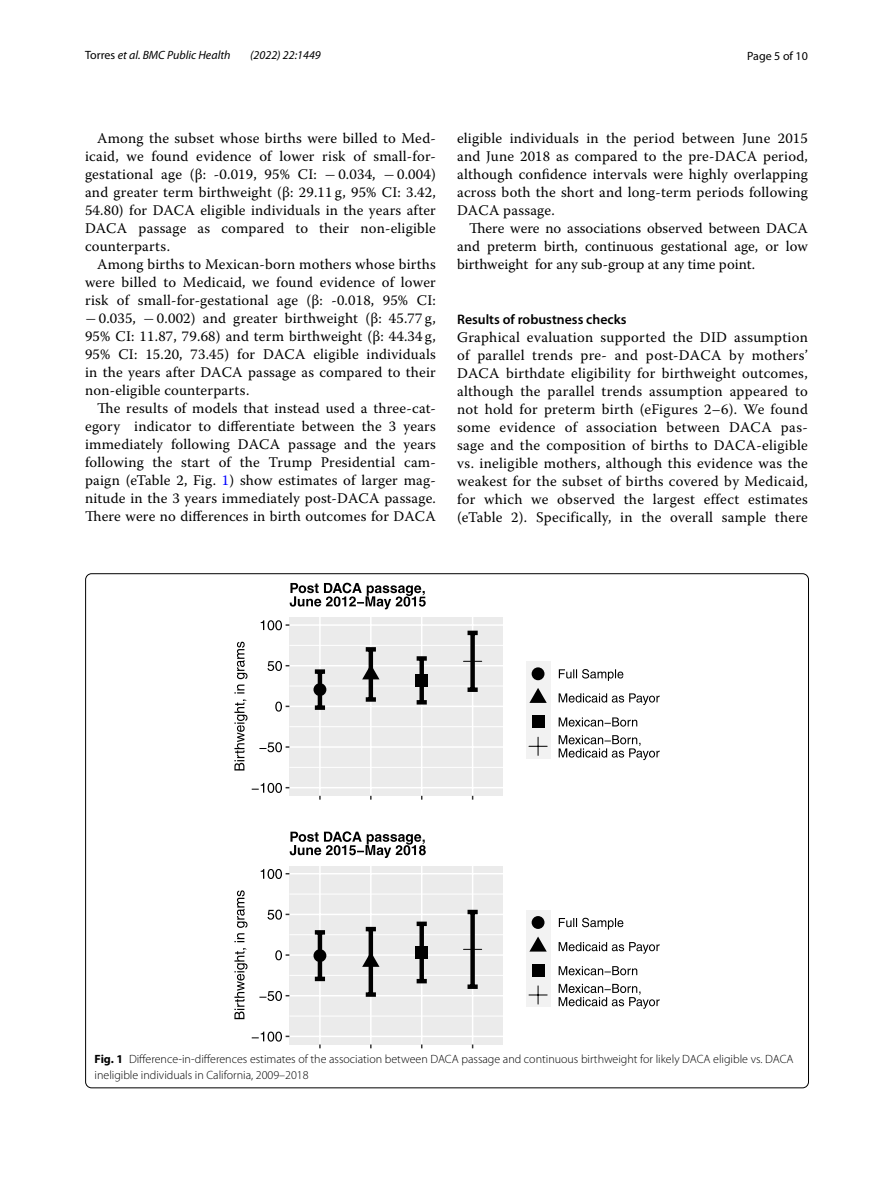
<style>
.page{position:relative;width:893px;height:1187px;background:#fff}
.page>*{position:absolute;margin:0;border:0;box-sizing:border-box;transform-origin:0 0}
.t1{font:14.7px/18px "Warnock Pro";letter-spacing:.015em;color:#000;text-align:justify}
.t2{font:600 13.8px "Myriad Pro";color:#000}
.t3{font:300 12px/15px "Myriad Pro";color:#000}
.t4{font:italic 12px "Myriad Pro";color:#000}
.t5{font:12px "Myriad Pro";color:#000}
.s1{font-style:normal}
.s2{font-family:"MTSY"}
.s3{color:#00f}
.s4{font-weight:700}
</style>
<div class="page">
<div style="left:289px;top:617px;width:214px;height:178px;background:#ebebeb"></div>
<hr style="left:289px;top:767px;width:214px;height:1px;background:#fff">
<hr style="left:289px;top:726px;width:214px;height:1px;background:#fff">
<hr style="left:289px;top:685px;width:214px;height:1px;background:#fff">
<hr style="left:289px;top:645px;width:214px;height:1px;background:#fff">
<hr style="left:289px;top:786px;width:214px;height:2px;background:#fff">
<hr style="left:289px;top:746px;width:214px;height:1px;background:#fff">
<hr style="left:289px;top:705px;width:214px;height:2px;background:#fff">
<hr style="left:289px;top:665px;width:214px;height:1px;background:#fff">
<hr style="left:289px;top:624px;width:214px;height:1px;background:#fff">
<hr style="left:319px;top:617px;width:2px;height:178px;background:#fff">
<hr style="left:370px;top:617px;width:2px;height:178px;background:#fff">
<hr style="left:421px;top:617px;width:1px;height:178px;background:#fff">
<hr style="left:472px;top:617px;width:1px;height:178px;background:#fff">
<svg style="left:315px;top:669px;width:10px;height:4px"></svg>
<hr style="left:318px;top:671px;width:4px;height:36px;background:#000">
<svg style="left:315px;top:705px;width:10px;height:4px"></svg>
<svg style="left:417px;top:656px;width:10px;height:4px"></svg>
<div style="left:419px;top:658px;width:5px;height:44px;background:#000"></div>
<svg style="left:417px;top:700px;width:10px;height:4px"></svg>
<svg style="left:366px;top:647px;width:10px;height:4px"></svg>
<hr style="left:369px;top:649px;width:4px;height:50px;background:#000">
<svg style="left:366px;top:697px;width:10px;height:4px"></svg>
<div style="left:467px;top:630px;width:11px;height:5px;background:#000"></div>
<div style="left:470px;top:633px;width:5px;height:56px;background:#000"></div>
<div style="left:467px;top:687px;width:11px;height:5px;background:#000"></div>
<div style="left:313px;top:683px;width:13px;height:13px;background:#000;border-radius:50%"></div>
<div style="left:415px;top:674px;width:13px;height:12px;background:#000"></div>
<svg style="left:362px;top:664px;width:17px;height:15px"></svg>
<svg style="left:463px;top:652px;width:19px;height:18px"></svg>
<svg style="left:252px;top:782px;width:37px;height:10px"></svg>
<svg style="left:259px;top:742px;width:30px;height:10px"></svg>
<svg style="left:275px;top:701px;width:14px;height:10px"></svg>
<svg style="left:267px;top:661px;width:22px;height:10px"></svg>
<svg style="left:261px;top:620px;width:28px;height:10px"></svg>
<svg style="left:234px;top:641px;width:13px;height:129px"></svg>
<div style="left:526px;top:661px;width:24px;height:24px;background:#f2f2f2"></div>
<div style="left:532px;top:667px;width:12px;height:13px;background:#000;border-radius:50%"></div>
<div style="left:526px;top:685px;width:24px;height:25px;background:#f2f2f2"></div>
<svg style="left:530px;top:688px;width:17px;height:14px"></svg>
<div style="left:526px;top:710px;width:24px;height:24px;background:#f2f2f2"></div>
<div style="left:532px;top:715px;width:12px;height:13px;background:#000"></div>
<div style="left:526px;top:734px;width:24px;height:24px;background:#f2f2f2"></div>
<svg style="left:529px;top:737px;width:18px;height:18px"></svg>
<svg style="left:559px;top:669px;width:64px;height:12px"></svg>
<svg style="left:559px;top:693px;width:101px;height:12px"></svg>
<svg style="left:559px;top:717px;width:78px;height:9px"></svg>
<svg style="left:559px;top:735px;width:101px;height:25px"></svg>
<svg style="left:290px;top:582px;width:136px;height:27px"></svg>
<div style="left:289px;top:865px;width:214px;height:179px;background:#ebebeb"></div>
<hr style="left:289px;top:1015px;width:214px;height:1px;background:#fff">
<hr style="left:289px;top:974px;width:214px;height:1px;background:#fff">
<hr style="left:289px;top:934px;width:214px;height:1px;background:#fff">
<hr style="left:289px;top:893px;width:214px;height:1px;background:#fff">
<hr style="left:289px;top:1035px;width:214px;height:2px;background:#fff">
<hr style="left:289px;top:994px;width:214px;height:2px;background:#fff">
<hr style="left:289px;top:954px;width:214px;height:1px;background:#fff">
<hr style="left:289px;top:913px;width:214px;height:2px;background:#fff">
<hr style="left:289px;top:872px;width:214px;height:2px;background:#fff">
<hr style="left:319px;top:865px;width:2px;height:179px;background:#fff">
<hr style="left:370px;top:865px;width:2px;height:179px;background:#fff">
<hr style="left:421px;top:865px;width:1px;height:179px;background:#fff">
<hr style="left:472px;top:865px;width:1px;height:179px;background:#fff">
<svg style="left:315px;top:930px;width:10px;height:4px"></svg>
<hr style="left:318px;top:932px;width:4px;height:46px;background:#000">
<div style="left:315px;top:976px;width:10px;height:5px;background:#000"></div>
<div style="left:417px;top:921px;width:10px;height:5px;background:#000"></div>
<div style="left:419px;top:923px;width:5px;height:58px;background:#000"></div>
<div style="left:417px;top:978px;width:10px;height:5px;background:#000"></div>
<div style="left:366px;top:926px;width:10px;height:5px;background:#000"></div>
<hr style="left:369px;top:929px;width:4px;height:65px;background:#000">
<svg style="left:366px;top:992px;width:10px;height:4px"></svg>
<div style="left:467px;top:909px;width:11px;height:5px;background:#000"></div>
<div style="left:470px;top:911px;width:5px;height:75px;background:#000"></div>
<svg style="left:467px;top:984px;width:11px;height:4px"></svg>
<div style="left:313px;top:949px;width:13px;height:13px;background:#000;border-radius:50%"></div>
<div style="left:415px;top:946px;width:13px;height:12px;background:#000"></div>
<svg style="left:362px;top:951px;width:17px;height:15px"></svg>
<svg style="left:463px;top:940px;width:19px;height:18px"></svg>
<svg style="left:252px;top:1031px;width:37px;height:10px"></svg>
<svg style="left:259px;top:990px;width:30px;height:10px"></svg>
<svg style="left:275px;top:950px;width:14px;height:10px"></svg>
<svg style="left:267px;top:909px;width:22px;height:10px"></svg>
<svg style="left:261px;top:869px;width:28px;height:9px"></svg>
<svg style="left:234px;top:890px;width:13px;height:129px"></svg>
<div style="left:526px;top:910px;width:24px;height:24px;background:#f2f2f2"></div>
<div style="left:532px;top:916px;width:12px;height:12px;background:#000;border-radius:50%"></div>
<div style="left:526px;top:934px;width:24px;height:24px;background:#f2f2f2"></div>
<svg style="left:529px;top:936px;width:18px;height:15px"></svg>
<div style="left:526px;top:958px;width:24px;height:24px;background:#f2f2f2"></div>
<div style="left:532px;top:964px;width:12px;height:13px;background:#000"></div>
<div style="left:526px;top:982px;width:24px;height:25px;background:#f2f2f2"></div>
<svg style="left:529px;top:985px;width:18px;height:19px"></svg>
<svg style="left:559px;top:917px;width:64px;height:12px"></svg>
<svg style="left:559px;top:942px;width:101px;height:11px"></svg>
<svg style="left:559px;top:966px;width:78px;height:9px"></svg>
<svg style="left:559px;top:983px;width:101px;height:25px"></svg>
<svg style="left:290px;top:831px;width:136px;height:27px"></svg>
<p class="t4" style="left:85px;top:48px;width:147px"><span class="s1">Torres</span> et al. BMC Public Health</p>
<p class="t4" style="left:250px;top:48px;width:72px">(2022) 22:1449</p>
<p class="t5" style="left:747px;top:48px;width:62px">Page 5 of 10</p>
<p class="t1" style="left:85px;top:128px;width:352px;text-indent:12px">Among the subset whose births were billed to Med&shy;icaid, we found evidence of lower risk of small-for&shy;gestational age (β: -0.019, 95% CI: <span class="s2">−</span>0.034, <span class="s2">−</span>0.004) and greater term birthweight (β: 29.11 g, 95% CI: 3.42, 54.80) for DACA eligible individuals in the years after DACA passage as compared to their non-eligible counterparts.</p>
<p class="t1" style="left:85px;top:254px;width:352px;text-indent:12px">Among births to Mexican-born mothers whose births were billed to Medicaid, we found evidence of lower risk of small-for-gestational age (β: -0.018, 95% CI: <span class="s2">−</span>0.035, <span class="s2">−</span>0.002) and greater birthweight (β: 45.77 g, 95% CI: 11.87, 79.68) and term birthweight (β: 44.34 g, 95% CI: 15.20, 73.45) for DACA eligible individuals in the years after DACA passage as compared to their non-eligible counterparts.</p>
<p class="t1" style="left:85px;top:398px;width:352px;text-indent:12px">The results of models that instead used a three-cat&shy;egory indicator to differentiate between the 3 years immediately following DACA passage and the years following the start of the Trump Presidential cam&shy;paign (eTable 2, Fig. <span class="s3">1</span>) show estimates of larger mag&shy;nitude in the 3 years immediately post-DACA passage.<br>There were no differences in birth outcomes for DACA</p>
<p class="t1" style="left:457px;top:128px;width:352px">eligible individuals in the period between June 2015 and June 2018 as compared to the pre-DACA period, although confidence intervals were highly overlapping across both the short and long-term periods following DACA passage.</p>
<p class="t1" style="left:457px;top:218px;width:352px;text-indent:12px">There were no associations observed between DACA and preterm birth, continuous gestational age, or low birthweight for any sub-group at any time point.</p>
<p class="t2" style="left:457px;top:310px;width:171px">Results of robustness checks</p>
<p class="t1" style="left:457px;top:327px;width:352px">Graphical evaluation supported the DID assumption of parallel trends pre- and post-DACA by mothers’ DACA birthdate eligibility for birthweight outcomes, although the parallel trends assumption appeared to not hold for preterm birth (eFigures 2–6). We found some evidence of association between DACA pas&shy;sage and the composition of births to DACA-eligible vs. ineligible mothers, although this evidence was the weakest for the subset of births covered by Medicaid, for which we observed the largest effect estimates (eTable 2). Specifically, in the overall sample there</p>
<p class="t3" style="left:95px;top:1052px;width:700px"><span class="s4">Fig. 1</span> Difference-in-differences estimates of the association between DACA passage and continuous birthweight for likely DACA eligible vs. DACA ineligible individuals in California, 2009–2018</p>
</div>
